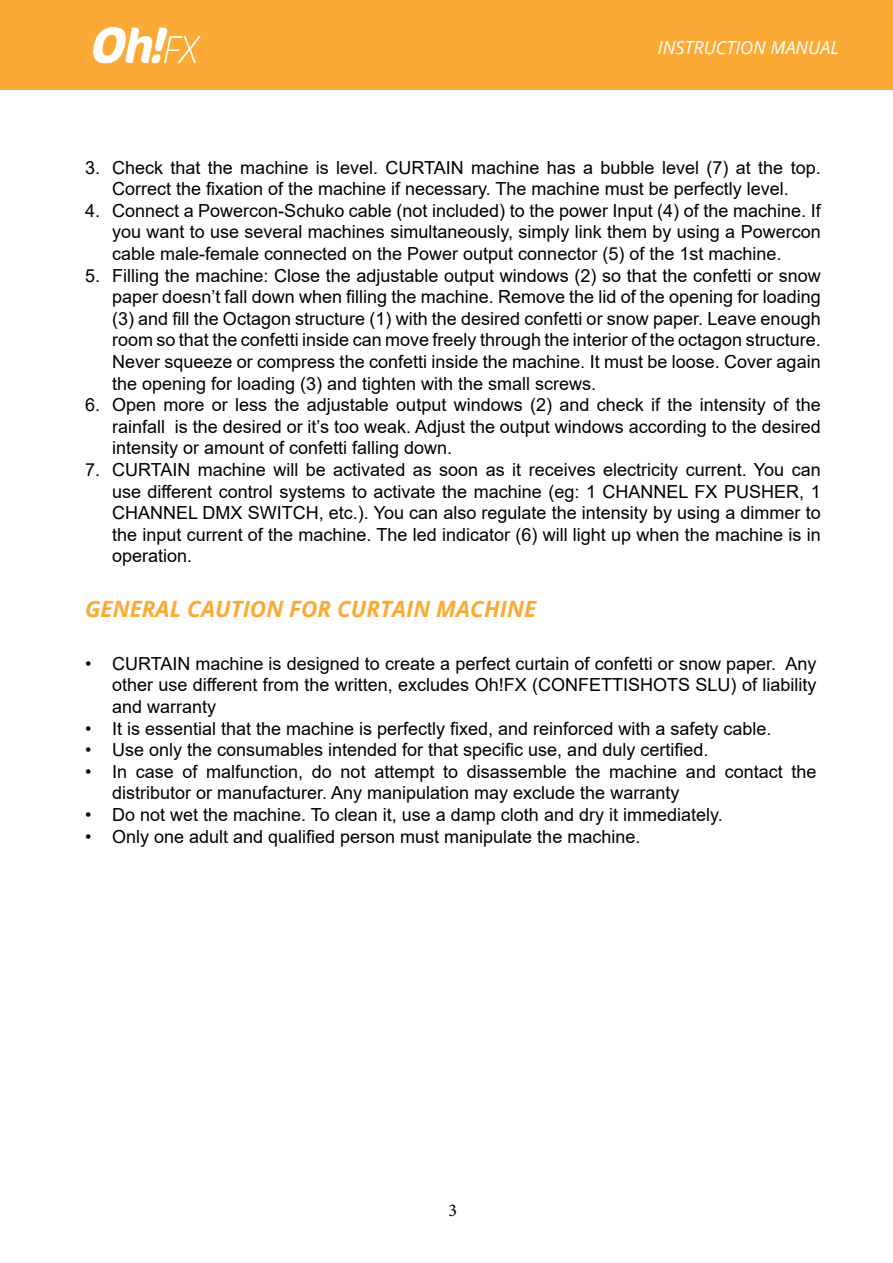
<style>
.page{position:relative;width:893px;height:1263px;background:#fff}
.page>*{position:absolute;margin:0;border:0;box-sizing:border-box;transform-origin:0 0}
.t1{font:italic 700 22.5px "Open Sans";color:#fbaa36}
.t2{font:18px/21.6px "Arial";color:#000;text-align:justify}
.t3{font:italic 18px "Open Sans";color:#fff}
.t4{font:18px "Minion Pro";color:#000}
</style>
<div class="page">
<div style="left:0;top:0;width:893px;height:89px;background:#fbaa36"></div>
<img style="left:93px;top:26px;width:108px;height:38px">
<p class="t3" style="left:658px;top:35px;width:183px">INSTRUCTION MANUAL</p>
<p class="t2" style="left:85px;top:156px;width:737px;text-align:center">3. Check that the machine is level. CURTAIN machine has a bubble level (7) at the top.<br>Correct the fixation of the machine if necessary. The machine must be perfectly level.</p>
<p class="t2" style="left:112px;top:200px;width:710px;text-indent:-27px">4. Connect a Powercon-Schuko cable (not included) to the power Input (4) of the machine. If you want to use several machines simultaneously, simply link them by using a Powercon cable male-female connected on the Power output connector (5) of the 1st machine.</p>
<p class="t2" style="left:112px;top:264px;width:710px;text-indent:-27px">5. Filling the machine: Close the adjustable output windows (2) so that the confetti or snow paper doesn’t fall down when filling the machine. Remove the lid of the opening for loading (3) and fill the Octagon structure (1) with the desired confetti or snow paper. Leave enough room so that the confetti inside can move freely through the interior of the octagon structure.<br>Never squeeze or compress the confetti inside the machine. It must be loose. Cover again the opening for loading (3) and tighten with the small screws.</p>
<p class="t2" style="left:112px;top:394px;width:710px;text-indent:-27px">6. Open more or less the adjustable output windows (2) and check if the intensity of the rainfall is the desired or it’s too weak. Adjust the output windows according to the desired intensity or amount of confetti falling down.</p>
<p class="t2" style="left:112px;top:459px;width:710px;text-indent:-27px">7. CURTAIN machine will be activated as soon as it receives electricity current. You can use different control systems to activate the machine (eg: 1 CHANNEL FX PUSHER, 1<br>CHANNEL DMX SWITCH, etc.). You can also regulate the intensity by using a dimmer to the input current of the machine. The led indicator (6) will light up when the machine is in operation.</p>
<p class="t1" style="left:85px;top:593px;width:453px">GENERAL CAUTION FOR CURTAIN MACHINE</p>
<p class="t2" style="left:112px;top:652px;width:706px;text-indent:-27px">• CURTAIN machine is designed to create a perfect curtain of confetti or snow paper. Any other use different from the written, excludes Oh!FX (CONFETTISHOTS SLU) of liability and warranty</p>
<p class="t2" style="left:85px;top:717px;width:688px">• It is essential that the machine is perfectly fixed, and reinforced with a safety cable.</p>
<p class="t2" style="left:85px;top:739px;width:625px">• Use only the consumables intended for that specific use, and duly certified.</p>
<p class="t2" style="left:112px;top:760px;width:706px;text-indent:-27px">• In case of malfunction, do not attempt to disassemble the machine and contact the distributor or manufacturer. Any manipulation may exclude the warranty</p>
<p class="t2" style="left:85px;top:804px;width:639px">• Do not wet the machine. To clean it, use a damp cloth and dry it immediately.</p>
<p class="t2" style="left:85px;top:825px;width:557px">• Only one adult and qualified person must manipulate the machine.</p>
<p class="t4" style="left:449px;top:1198px;width:10px">3</p>
</div>
